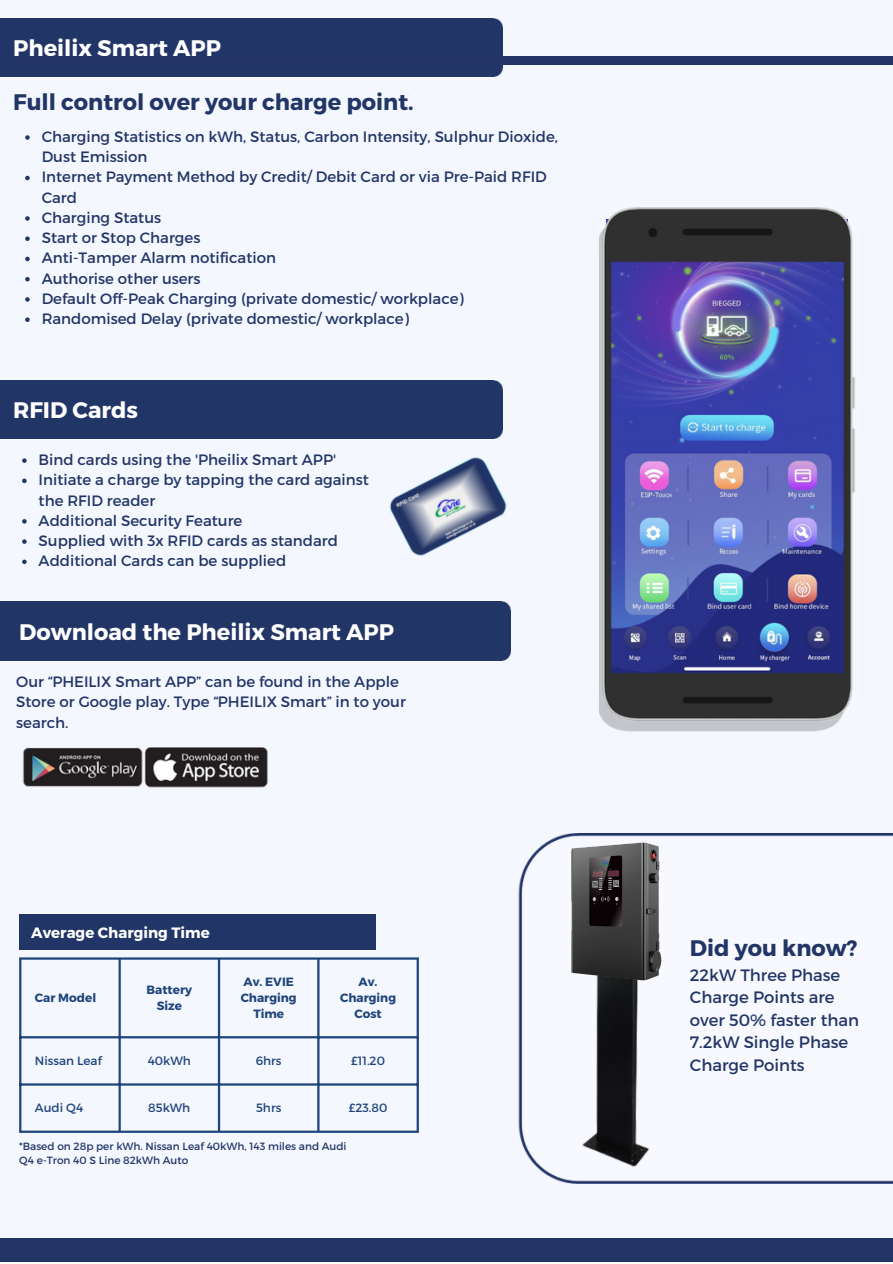
<style>
.page{position:relative;width:893px;height:1264px;background:#fff}
.page>*{position:absolute;margin:0;border:0;box-sizing:border-box;transform-origin:0 0}
.t1{font:700 22.5px "Montserrat";color:#fff}
.t2{font:700 22.5px "Montserrat";color:#223567}
.t3{font:16.5px/22.5px "Montserrat";color:#223567}
.t4{font:15px/20.2px "Montserrat";color:#223567}
.t5{font:700 15px "Montserrat";color:#fff}
.t6{font:700 12px/16px "Montserrat";color:#1f447b;text-align:center}
.t7{font:12px "Montserrat";color:#1f447b}
.t8{font:10.5px/14px "Montserrat";color:#223567}
</style>
<div class="page">
<div style="left:0;top:0;width:892px;height:1262px;background:#f4f7fe"></div>
<div style="left:0;top:1238px;width:892px;height:23px;background:#233567"></div>
<div style="left:0;top:18px;width:502px;height:59px;background:#223567"></div>
<img style="left:141px;top:742px;width:129px;height:47px">
<img style="left:19px;top:745px;width:126px;height:45px">
<div style="left:3px;top:56px;width:889px;height:8px;background:#233567"></div>
<img style="left:599px;top:207px;width:256px;height:524px">
<div style="left:0;top:602px;width:510px;height:58px;background:#223567"></div>
<div style="left:0;top:380px;width:502px;height:58px;background:#223567"></div>
<img style="left:380px;top:446px;width:134px;height:120px">
<div style="left:19px;top:915px;width:356px;height:34px;background:#223567"></div>
<img style="left:498px;top:833px;width:394px;height:360px">
<img style="left:539px;top:1023px;width:150px;height:151px">
<img style="left:493px;top:782px;width:242px;height:241px">
<svg style="left:22px;top:458px;width:5px;height:5px"></svg>
<svg style="left:22px;top:478px;width:5px;height:5px"></svg>
<svg style="left:22px;top:519px;width:5px;height:4px"></svg>
<svg style="left:22px;top:539px;width:5px;height:5px"></svg>
<svg style="left:22px;top:559px;width:5px;height:5px"></svg>
<svg style="left:25px;top:135px;width:5px;height:5px"></svg>
<svg style="left:25px;top:176px;width:5px;height:4px"></svg>
<svg style="left:25px;top:216px;width:5px;height:5px"></svg>
<svg style="left:25px;top:236px;width:5px;height:5px"></svg>
<svg style="left:25px;top:257px;width:5px;height:4px"></svg>
<svg style="left:25px;top:277px;width:5px;height:4px"></svg>
<svg style="left:25px;top:297px;width:5px;height:5px"></svg>
<svg style="left:25px;top:317px;width:5px;height:5px"></svg>
<hr style="left:19px;top:959px;width:2px;height:171px;background:#1f447b">
<hr style="left:118px;top:959px;width:3px;height:171px;background:#1f447b">
<hr style="left:218px;top:959px;width:2px;height:171px;background:#1f447b">
<hr style="left:317px;top:959px;width:2px;height:171px;background:#1f447b">
<hr style="left:416px;top:959px;width:3px;height:171px;background:#1f447b">
<hr style="left:19px;top:957px;width:400px;height:2px;background:#1f447b">
<hr style="left:19px;top:1036px;width:400px;height:2px;background:#1f447b">
<hr style="left:19px;top:1083px;width:400px;height:2px;background:#1f447b">
<hr style="left:19px;top:1130px;width:400px;height:2px;background:#1f447b">
<h1 class="t1" style="left:13px;top:33px;width:209px">Pheilix Smart APP</h1>
<h1 class="t2" style="left:13px;top:88px;width:402px">Full control over your charge point.</h1>
<p class="t4" style="left:42px;top:126px;width:518px">Charging Statistics on kWh, Status, Carbon Intensity, Sulphur Dioxide, Dust Emission<br>Internet Payment Method by Credit/ Debit Card or via Pre-Paid RFID Card<br>Charging Status<br>Start or Stop Charges<br>Anti-Tamper Alarm notification<br>Authorise other users<br>Default Off-Peak Charging (private domestic/ workplace)<br>Randomised Delay (private domestic/ workplace)</p>
<h1 class="t1" style="left:13px;top:395px;width:126px">RFID Cards</h1>
<p class="t4" style="left:39px;top:449px;width:332px">Bind cards using the 'Pheilix Smart APP' Initiate a charge by tapping the card against the RFID reader<br>Additional Security Feature<br>Supplied with 3x RFID cards as standard Additional Cards can be supplied</p>
<h1 class="t1" style="left:19px;top:617px;width:376px">Download the Pheilix Smart APP</h1>
<p class="t4" style="left:16px;top:670px;width:391px">Our “PHEILIX Smart APP” can be found in the Apple<br>Store or Google play. Type “PHEILIX Smart” in to your search.</p>
<p class="t5" style="left:31px;top:922px;width:180px">Average Charging Time</p>
<p class="t6" style="left:35px;top:989px;width:63px">Car Model</p>
<p class="t6" style="left:146px;top:981px;width:47px">Battery<br>Size</p>
<p class="t6" style="left:241px;top:973px;width:58px">Av. EVIE<br>Charging<br>Time</p>
<p class="t6" style="left:340px;top:973px;width:58px">Av.<br>Charging<br>Cost</p>
<p class="t7" style="left:35px;top:1052px;width:68px">Nissan Leaf</p>
<p class="t7" style="left:148px;top:1052px;width:45px">40kWh</p>
<p class="t7" style="left:256px;top:1052px;width:27px">6hrs</p>
<p class="t7" style="left:351px;top:1052px;width:35px">£11.20</p>
<p class="t7" style="left:35px;top:1100px;width:50px">Audi Q4</p>
<p class="t7" style="left:148px;top:1100px;width:44px">85kWh</p>
<p class="t7" style="left:256px;top:1100px;width:27px">5hrs</p>
<p class="t7" style="left:349px;top:1100px;width:40px">£23.80</p>
<p class="t8" style="left:19px;top:1138px;width:329px">*Based on 28p per kWh. Nissan Leaf 40kWh, 143 miles and Audi<br>Q4 e-Tron 40 S Line 82kWh Auto</p>
<h1 class="t2" style="left:689px;top:933px;width:169px">Did you know?</h1>
<p class="t3" style="left:689px;top:962px;width:171px">22kW Three Phase<br>Charge Points are over 50% faster than<br>7.2kW Single Phase<br>Charge Points</p>
</div>
